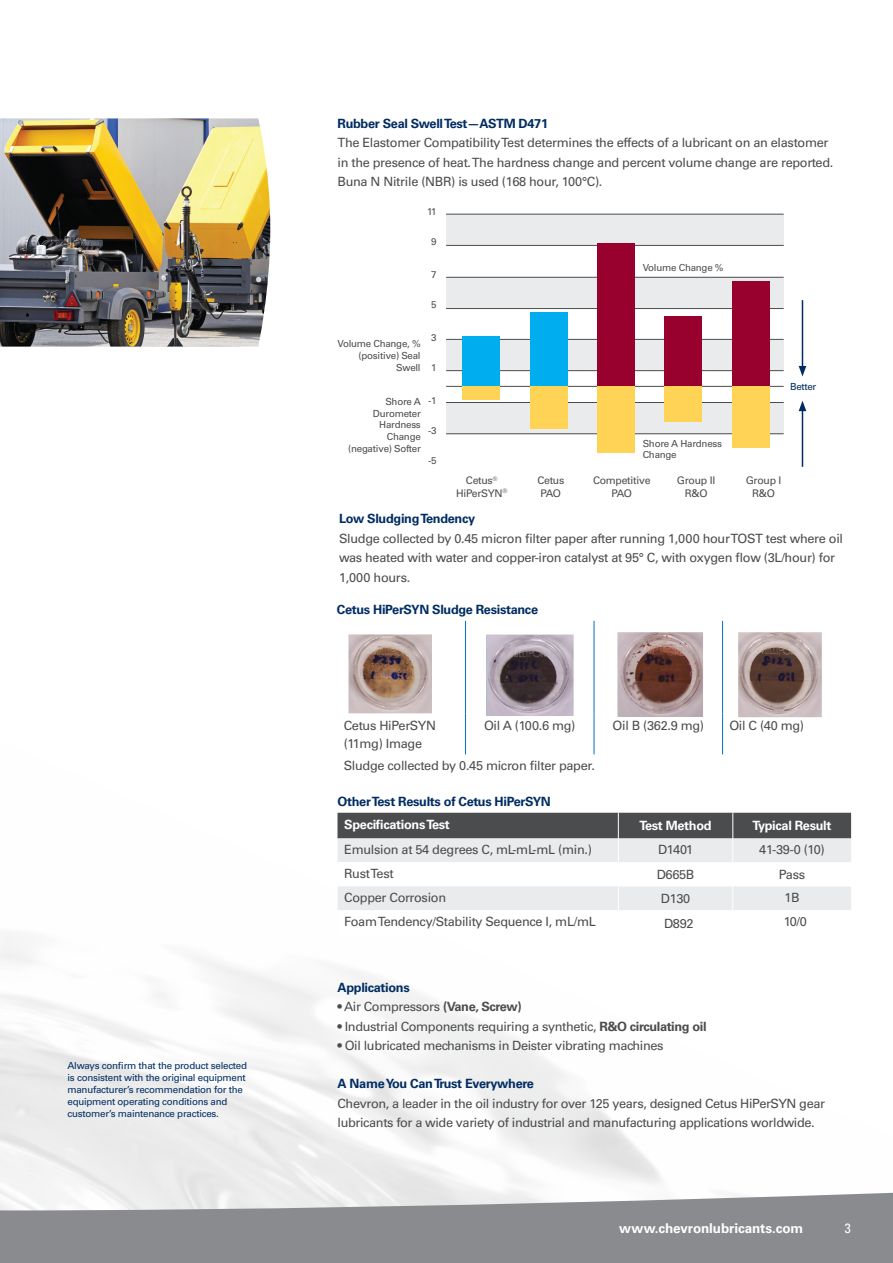
<style>
.page{position:relative;width:893px;height:1263px;background:#fff}
.page>*{position:absolute;margin:0;border:0;box-sizing:border-box;transform-origin:0 0}
.t1{font:700 13.5px "Univers LT Std";letter-spacing:-.005em;color:#fff}
.t2{font:condensed 13.5px "Univers LT Std";color:#fff}
.t3{font:12.75px/19.5px "Univers LT Std";letter-spacing:-.025em;color:#4b4c4d}
.t4{font:700 12.75px "Univers LT Std";letter-spacing:-.025em;color:#002c62}
.t5{font:700 12.75px "Univers LT Std";letter-spacing:-.025em;color:#fff}
.t6{font:10.5px/12.6px "Univers LT Std";letter-spacing:-.025em;color:#4b4c4d;text-align:center}
.t7{font:9.75px/12px "Univers LT Std";letter-spacing:-.025em;color:#002c62}
.t8{font:9.75px/11.7px "Univers LT Std";letter-spacing:-.025em;color:#4b4c4d;text-align:right}
.s1{font-weight:700}
</style>
<div class="page">
<img style="left:0;top:371px;width:852px;height:815px">
<svg style="left:0;top:1186px;width:893px;height:77px;background:#a1a3a5"></svg>
<img style="left:0;top:118px;width:270px;height:229px">
<div style="left:446px;top:214px;width:337px;height:32px;background:#eaebec"></div>
<div style="left:446px;top:277px;width:337px;height:31px;background:#eaebec"></div>
<div style="left:446px;top:339px;width:337px;height:32px;background:#eaebec"></div>
<div style="left:446px;top:402px;width:337px;height:31px;background:#eaebec"></div>
<hr style="left:446px;top:214px;width:338px;height:1px;background:#4b4c4d">
<hr style="left:446px;top:339px;width:338px;height:1px;background:#4b4c4d">
<hr style="left:446px;top:277px;width:338px;height:1px;background:#4b4c4d">
<hr style="left:446px;top:402px;width:338px;height:1px;background:#4b4c4d">
<hr style="left:446px;top:386px;width:338px;height:1px;background:#4b4c4d">
<hr style="left:446px;top:245px;width:338px;height:1px;background:#4b4c4d">
<hr style="left:446px;top:370px;width:338px;height:1px;background:#4b4c4d">
<hr style="left:446px;top:308px;width:338px;height:1px;background:#4b4c4d">
<hr style="left:446px;top:433px;width:338px;height:1px;background:#4b4c4d">
<div style="left:462px;top:336px;width:37px;height:50px;background:#00aeef"></div>
<div style="left:530px;top:312px;width:37px;height:74px;background:#00aeef"></div>
<div style="left:597px;top:244px;width:38px;height:142px;background:#98012d"></div>
<div style="left:664px;top:316px;width:38px;height:70px;background:#98012d"></div>
<div style="left:732px;top:282px;width:37px;height:104px;background:#98012d"></div>
<div style="left:462px;top:386px;width:37px;height:13px;background:#fed356"></div>
<div style="left:530px;top:386px;width:37px;height:43px;background:#fed356"></div>
<div style="left:597px;top:386px;width:38px;height:67px;background:#fed356"></div>
<div style="left:664px;top:386px;width:38px;height:35px;background:#fed356"></div>
<div style="left:732px;top:386px;width:37px;height:61px;background:#fed356"></div>
<hr style="left:802px;top:300px;width:1px;height:68px;background:#002c62">
<svg style="left:799px;top:366px;width:7px;height:10px"></svg>
<hr style="left:802px;top:409px;width:1px;height:58px;background:#002c62">
<svg style="left:799px;top:401px;width:7px;height:10px"></svg>
<svg style="left:338px;top:813px;width:513px;height:124px"></svg>
<hr style="left:465px;top:621px;width:1px;height:93px;background:#0073bd">
<hr style="left:594px;top:621px;width:1px;height:93px;background:#0073bd">
<hr style="left:722px;top:621px;width:1px;height:93px;background:#0073bd">
<hr style="left:465px;top:714px;width:1px;height:40px;background:#0073bd">
<hr style="left:594px;top:714px;width:1px;height:40px;background:#0073bd">
<hr style="left:722px;top:714px;width:1px;height:40px;background:#0073bd">
<img style="left:738px;top:633px;width:84px;height:84px">
<img style="left:617px;top:633px;width:88px;height:84px">
<img style="left:486px;top:634px;width:87px;height:81px">
<img style="left:348px;top:634px;width:84px;height:81px">
<p class="t7" style="left:68px;top:1059px;width:181px">Always confirm that the product selected is consistent with the original equipment manufacturer’s recommendation for the equipment operating conditions and customer’s maintenance practices.</p>
<p class="t4" style="left:338px;top:116px;width:212px">Rubber Seal Swell Test—ASTM D471</p>
<p class="t3" style="left:338px;top:133px;width:497px">The Elastomer Compatibility Test determines the effects of a lubricant on an elastomer in the presence of heat. The hardness change and percent volume change are reported.<br>Buna N Nitrile (NBR) is used (168 hour, 100°C).</p>
<p class="t8" style="left:427px;top:206px;width:11px">11</p>
<p class="t8" style="left:431px;top:236px;width:7px">9</p>
<p class="t8" style="left:431px;top:269px;width:7px">7</p>
<p class="t8" style="left:431px;top:299px;width:7px">5</p>
<p class="t8" style="left:431px;top:332px;width:7px">3</p>
<p class="t8" style="left:431px;top:362px;width:7px">1</p>
<p class="t8" style="left:428px;top:395px;width:10px">-1</p>
<p class="t8" style="left:428px;top:425px;width:10px">-3</p>
<p class="t8" style="left:428px;top:455px;width:10px">-5</p>
<p class="t8" style="left:338px;top:338px;width:85px">Volume Change, % (positive) Seal<br>Swell</p>
<p class="t8" style="left:348px;top:396px;width:74px">Shore A<br>Durometer<br>Hardness<br>Change (negative) Softer</p>
<p class="t8" style="left:643px;top:262px;width:82px">Volume Change %</p>
<p class="t7" style="left:790px;top:381px;width:28px">Better</p>
<p class="t8" style="left:643px;top:437px;width:81px;text-align:left">Shore A Hardness<br>Change</p>
<p class="t6" style="left:456px;top:474px;width:53px">Cetus<sup>®<br></sup>HiPerSYN<sup>®</sup></p>
<p class="t6" style="left:537px;top:474px;width:28px">Cetus<br>PAO</p>
<p class="t6" style="left:593px;top:474px;width:59px">Competitive<br>PAO</p>
<p class="t6" style="left:677px;top:474px;width:40px">Group II<br>R&amp;O</p>
<p class="t6" style="left:746px;top:474px;width:37px">Group I<br>R&amp;O</p>
<p class="t4" style="left:339px;top:511px;width:138px">Low Sludging Tendency</p>
<p class="t3" style="left:339px;top:529px;width:506px">Sludge collected by 0.45 micron filter paper after running 1,000 hour TOST test where oil was heated with water and copper-iron catalyst at 95° C, with oxygen flow (3L/hour) for<br>1,000 hours.</p>
<p class="t4" style="left:337px;top:602px;width:203px">Cetus HiPerSYN Sludge Resistance</p>
<p class="t3" style="left:344px;top:716px;width:94px;line-height:18px">Cetus HiPerSYN (11mg) Image</p>
<p class="t3" style="left:484px;top:715px;width:93px">Oil A (100.6 mg)</p>
<p class="t3" style="left:612px;top:715px;width:93px">Oil B (362.9 mg)</p>
<p class="t3" style="left:729px;top:715px;width:76px">Oil C (40 mg)</p>
<p class="t3" style="left:344px;top:756px;width:253px">Sludge collected by 0.45 micron filter paper.</p>
<p class="t4" style="left:338px;top:794px;width:215px">Other Test Results of Cetus HiPerSYN</p>
<p class="t5" style="left:344px;top:817px;width:107px">Specifications Test</p>
<p class="t5" style="left:639px;top:818px;width:74px">Test Method</p>
<p class="t5" style="left:752px;top:818px;width:80px">Typical Result</p>
<p class="t3" style="left:344px;top:840px;width:249px">Emulsion at 54 degrees C, mL-mL-mL (min.)</p>
<p class="t3" style="left:658px;top:840px;width:37px">D1401</p>
<p class="t3" style="left:759px;top:840px;width:67px">41-39-0 (10)</p>
<p class="t3" style="left:344px;top:864px;width:51px">Rust Test</p>
<p class="t3" style="left:657px;top:865px;width:39px">D665B</p>
<p class="t3" style="left:779px;top:865px;width:28px">Pass</p>
<p class="t3" style="left:344px;top:888px;width:103px">Copper Corrosion</p>
<p class="t3" style="left:661px;top:889px;width:31px">D130</p>
<p class="t3" style="left:784px;top:888px;width:17px">1B</p>
<p class="t3" style="left:344px;top:912px;width:253px">Foam Tendency/Stability Sequence I, mL/mL</p>
<p class="t3" style="left:664px;top:914px;width:31px">D892</p>
<p class="t3" style="left:784px;top:912px;width:25px">10/0</p>
<p class="t4" style="left:338px;top:980px;width:74px">Applications</p>
<p class="t3" style="left:338px;top:997px;width:186px">• Air Compressors <span class="s1">(Vane, Screw)</span></p>
<p class="t3" style="left:338px;top:1016px;width:370px">• Industrial Components requiring a synthetic, <span class="s1">R&amp;O circulating oil</span></p>
<p class="t3" style="left:338px;top:1036px;width:328px">• Oil lubricated mechanisms in Deister vibrating machines</p>
<p class="t4" style="left:338px;top:1076px;width:198px">A Name You Can Trust Everywhere</p>
<p class="t3" style="left:338px;top:1094px;width:489px">Chevron, a leader in the oil industry for over 125 years, designed Cetus HiPerSYN gear lubricants for a wide variety of industrial and manufacturing applications worldwide.</p>
<p class="t1" style="left:619px;top:1221px;width:186px">www.chevronlubricants.com</p>
<p class="t2" style="left:845px;top:1220px;width:7px">3</p>
</div>
